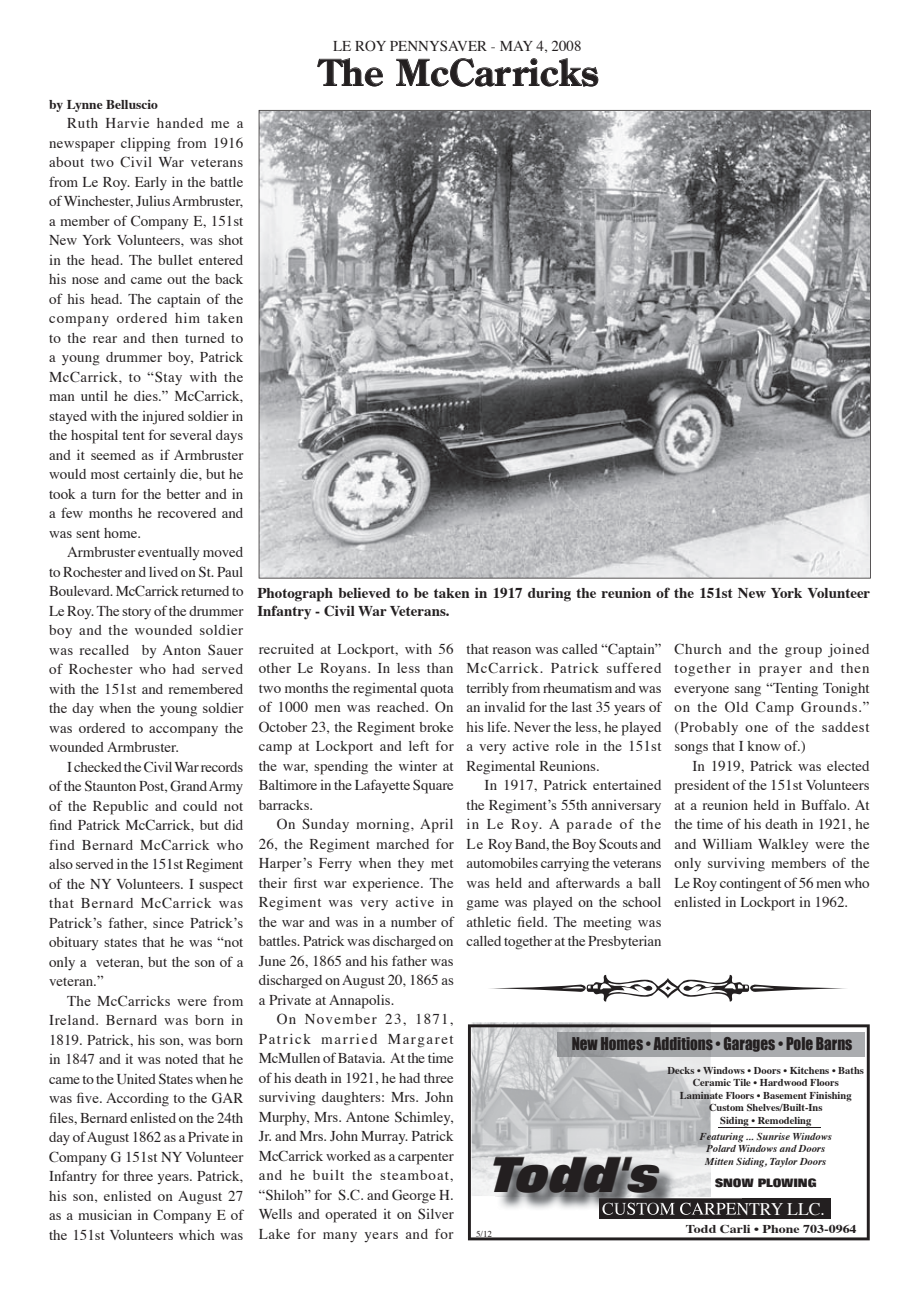
<style>
.page{position:relative;width:918px;height:1296px;background:#fff}
.page>*{position:absolute;margin:0;border:0;box-sizing:border-box;transform-origin:0 0}
.t1{font:italic 800 48.75px "Folio";color:#231f20}
.t2{font:700 36px "Century Old Style Std";letter-spacing:.01em;color:#231f20}
.t3{font:16.2px "Impact";color:#231f20;scale:.94 1}
.t4{font:15px/19.5px "Times";color:#231f20;text-align:justify}
.t5{font:700 15px/18px "Times";color:#231f20}
.t6{font:700 13.5px "Times";color:#231f20}
.t7{font:700 12px "Times";color:#231f20;scale:1.16 1}
.t8{font:800 11.7px "Folio";color:#231f20}
.t9{font:700 10.5px/12.6px "Times";color:#231f20;text-align:center}
.t10{font:italic 700 10.5px/12.6px "Times";color:#231f20;text-align:center}
.t11{font:9px "Times";color:#231f20}
</style>
<div class="page">
<svg style="left:317px;top:58px;width:66px;height:28px"></svg>
<svg style="left:396px;top:58px;width:202px;height:29px"></svg>
<svg style="left:259px;top:110px;width:612px;height:469px;background:#9e9fa1"></svg>
<svg style="left:468px;top:1024px;width:402px;height:216px"></svg>
<div style="left:711px;top:1032px;width:153px;height:24px;background:#aaacaf"></div>
<img style="left:558px;top:1032px;width:153px;height:24px">
<div style="left:599px;top:1199px;width:232px;height:20px;background:#231f20"></div>
<img style="left:496px;top:1159px;width:246px;height:65px">
<img style="left:496px;top:1159px;width:215px;height:37px">
<img style="left:599px;top:1199px;width:143px;height:20px">
<img style="left:602px;top:1203px;width:140px;height:12px">
<svg style="left:494px;top:1157px;width:165px;height:35px;background:#b2b4b6"></svg>
<hr style="left:718px;top:1128px;width:102px;height:1px;background:#231f20">
<svg style="left:490px;top:975px;width:356px;height:27px"></svg>
<p class="t6" style="left:49px;top:91px;width:110px">by Lynne Belluscio</p>
<p class="t4" style="left:49px;top:112px;width:196px;text-indent:18px">Ruth Harvie handed me a newspaper clipping from 1916 about two Civil War veterans from Le Roy. Early in the battle of Winchester, Julius Armbruster, a member of Company E, 151st New York Volunteers, was shot in the head. The bullet entered his nose and came out the back of his head. The captain of the company ordered him taken to the rear and then turned to a young drummer boy, Patrick McCarrick, to “Stay with the man until he dies.” McCarrick, stayed with the injured soldier in the hospital tent for several days and it seemed as if Armbruster would most certainly die, but he took a turn for the better and in a few months he recovered and was sent home.</p>
<p class="t4" style="left:49px;top:541px;width:196px;text-indent:18px">Armbruster eventually moved to Rochester and lived on St. Paul Boulevard. McCarrick returned to Le Roy. The story of the drummer boy and the wounded soldier was recalled by Anton Sauer of Rochester who had served with the 151st and remembered the day when the young soldier was ordered to accompany the wounded Armbruster.</p>
<p class="t4" style="left:49px;top:756px;width:196px;text-indent:18px">I checked the Civil War records of the Staunton Post, Grand Army of the Republic and could not find Patrick McCarrick, but did find Bernard McCarrick who also served in the 151st Regiment of the NY Volunteers. I suspect that Bernard McCarrick was Patrick’s father, since Patrick’s obituary states that he was “not only a veteran, but the son of a veteran.”</p>
<p class="t4" style="left:49px;top:990px;width:196px;text-indent:18px">The McCarricks were from Ireland. Bernard was born in 1819. Patrick, his son, was born in 1847 and it was noted that he came to the United States when he was five. According to the GAR files, Bernard enlisted on the 24th day of August 1862 as a Private in Company G 151st NY Volunteer Infantry for three years. Patrick, his son, enlisted on August 27 as a musician in Company E of the 151st Volunteers which was</p>
<p class="t4" style="left:333px;top:35px;width:250px">LE ROY PENNYSAVER - MAY 4, 2008</p>
<h2 class="t2" style="left:320px;top:49px;width:281px">The McCarricks</h2>
<p class="t5" style="left:257px;top:583px;width:614px">Photograph believed to be taken in 1917 during the reunion of the 151st New York Volunteer<br>Infantry - Civil War Veterans.</p>
<p class="t4" style="left:675px;top:638px;width:197px">Church and the group joined together in prayer and then everyone sang “Tenting Tonight on the Old Camp Grounds.” (Probably one of the saddest songs that I know of.)</p>
<p class="t4" style="left:675px;top:755px;width:197px;text-indent:18px">In 1919, Patrick was elected president of the 151st Volunteers at a reunion held in Buffalo. At the time of his death in 1921, he and William Walkley were the only surviving members of the Le Roy contingent of 56 men who enlisted in Lockport in 1962.</p>
<p class="t4" style="left:259px;top:638px;width:197px">recruited at Lockport, with 56 other Le Royans. In less than two months the regimental quota of 1000 men was reached. On October 23, the Regiment broke camp at Lockport and left for the war, spending the winter at Baltimore in the Lafayette Square barracks.</p>
<p class="t4" style="left:259px;top:813px;width:197px;text-indent:18px">On Sunday morning, April 26, the Regiment marched for Harper’s Ferry when they met their first war experience. The Regiment was very active in the war and was in a number of battles. Patrick was discharged on June 26, 1865 and his father was discharged on August 20, 1865 as a Private at Annapolis.</p>
<p class="t4" style="left:259px;top:1008px;width:197px;text-indent:18px">On November 23, 1871, Patrick married Margaret McMullen of Batavia. At the time of his death in 1921, he had three surviving daughters: Mrs. John Murphy, Mrs. Antone Schimley, Jr. and Mrs. John Murray. Patrick McCarrick worked as a carpenter and he built the steamboat, “Shiloh” for S.C. and George H.<br>Wells and operated it on Silver Lake for many years and for</p>
<p class="t4" style="left:467px;top:638px;width:197px">that reason was called “Captain” McCarrick. Patrick suffered terribly from rheumatism and was an invalid for the last 35 years of his life. Never the less, he played a very active role in the 151st Regimental Reunions.</p>
<p class="t4" style="left:467px;top:774px;width:197px;text-indent:18px">In 1917, Patrick entertained the Regiment’s 55th anniversary in Le Roy. A parade of the Le Roy Band, the Boy Scouts and automobiles carrying the veterans was held and afterwards a ball game was played on the school athletic field. The meeting was called together at the Presbyterian</p>
<p class="t3" style="left:572px;top:1034px;width:300px">New Homes • Additions • Garages • Pole Barns</p>
<p class="t9" style="left:668px;top:1063px;width:198px">Decks • Windows • Doors • Kitchens • Baths<br>Ceramic Tile • Hardwood Floors<br>Laminate Floors • Basement Finishing<br>Custom Shelves/Built-Ins<br>Siding • Remodeling</p>
<p class="t10" style="left:700px;top:1129px;width:133px">Featuring ... Sunrise Windows<br>Polard Windows and Doors<br>Mitten Siding, Taylor Doors</p>
<p class="t8" style="left:715px;top:1176px;width:103px">SNOW PLOWING</p>
<h1 class="t1" style="left:487px;top:1147px;width:185px">Todd's</h1>
<p class="t7" style="left:686px;top:1217px;width:149px">Todd Carli • Phone 703-0964</p>
<p class="t11" style="left:476px;top:1225px;width:18px">5/12</p>
</div>
